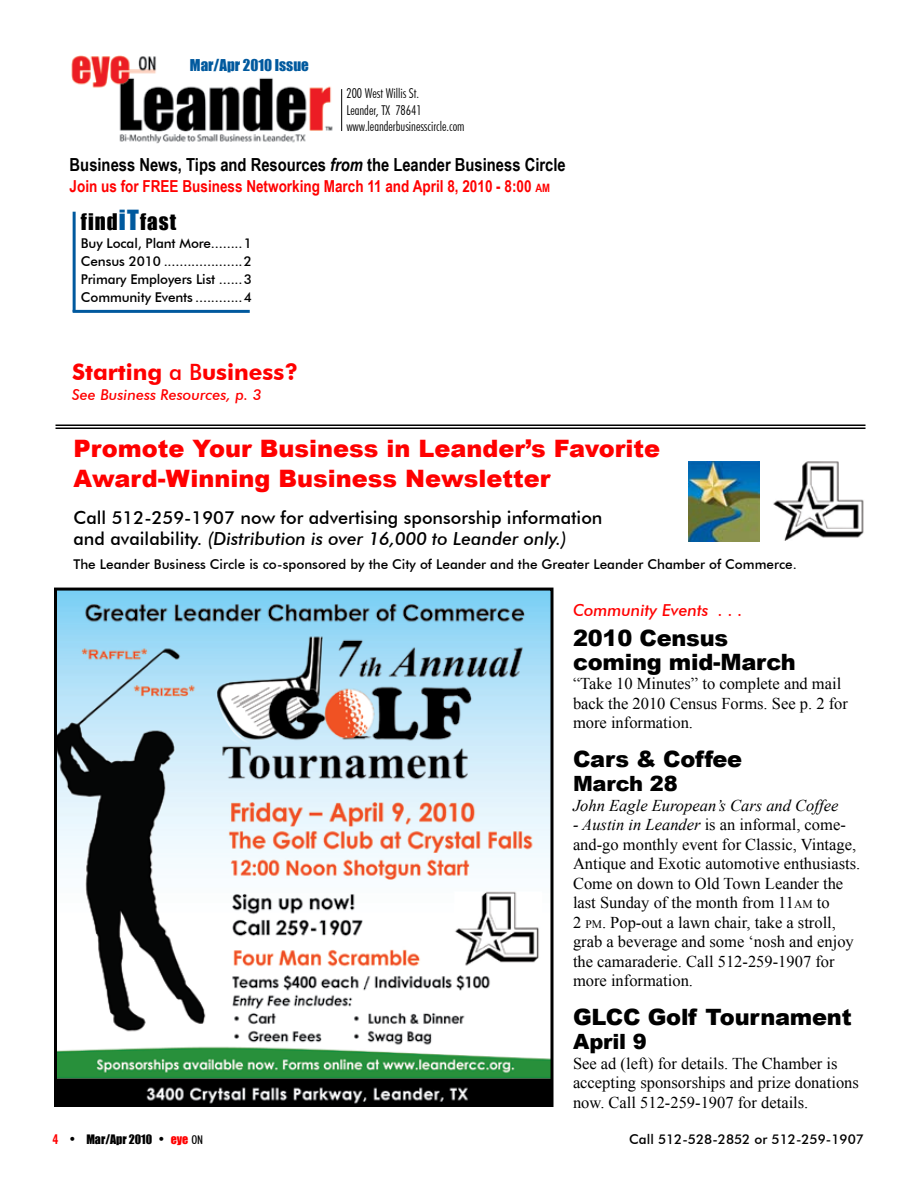
<style>
.page{position:relative;width:918px;height:1188px;background:#fff}
.page>*{position:absolute;margin:0;border:0;box-sizing:border-box;transform-origin:0 0}
.t1{font:900 24px/30px "Arial";color:#f00}
.t2{font:900 22.5px/24px "Arial";letter-spacing:-.01em;color:#000}
.t3{font:700 22.5px "Futura BT";color:#f00}
.t4{font:900 21px "Arial";letter-spacing:-.01em;color:#000}
.t5{font:21px "Impact";letter-spacing:.05em;color:#000}
.t6{font:500 18px/21px "Futura BT";color:#000}
.t7{font:700 18px "Arial Narrow";color:#000}
.t8{font:16.5px/19.5px "Times New Roman";color:#000}
.t9{font:700 16.5px "Arial Narrow";color:#f00}
.t10{font:italic 16.5px "Times New Roman";color:#000}
.t11{font:italic 500 16.5px "Futura BT";color:#f00}
.t12{font:italic 500 15px "Futura BT";color:#f00}
.t13{font:15px "Impact";color:#00599e}
.t14{font:500 13.5px/18px "Futura BT";color:#000;text-align:justify}
.t15{font:300 condensed 13.5px/16.5px "Futura BT";color:#000}
.t16{font:12px "Impact";color:#000}
.s1{font-style:italic}
.s2{font-size:11.55px}
.s3{font-size:25.5px;color:#00599e}
.s4{font-weight:500}
.s5{font-family:"Futura BT";font-weight:700;font-stretch:condensed;font-size:13.5px;color:#f00}
.s6{font-family:"Futura BT";font-weight:700;font-stretch:condensed;font-size:13.5px}
.s7{font-family:"Futura BT";font-weight:300;font-stretch:condensed;font-size:13.5px}
.s8{color:#f00}
.s9{font-family:"Futura BT";font-weight:500;font-stretch:condensed}
</style>
<div class="page">
<img style="left:71px;top:55px;width:262px;height:89px">
<hr style="left:341px;top:89px;width:1px;height:42px;background:#000">
<hr style="left:56px;top:425px;width:810px;height:1px;background:#000">
<hr style="left:56px;top:428px;width:810px;height:1px;background:#000">
<img style="left:773px;top:461px;width:91px;height:80px">
<img style="left:688px;top:462px;width:72px;height:79px">
<img style="left:58px;top:592px;width:492px;height:511px">
<div style="left:54px;top:588px;width:500px;height:519px;border:3px solid #000"></div>
<hr style="left:73px;top:212px;width:3px;height:100px;background:#00599e">
<hr style="left:73px;top:310px;width:177px;height:3px;background:#00599e">
<p class="t13" style="left:190px;top:53px;width:120px">Mar/Apr 2010 Issue</p>
<p class="t15" style="left:346px;top:85px;width:120px">200 West Willis St.<br>Leander, TX 78641 www.leanderbusinesscircle.com</p>
<p class="t7" style="left:70px;top:151px;width:498px">Business News, Tips and Resources <span class="s1">from</span> the Leander Business Circle</p>
<p class="t9" style="left:70px;top:173px;width:482px">Join us for FREE Business Networking March 11 and April 8, 2010 - 8:00 <span class="s2">am</span></p>
<p class="t5" style="left:81px;top:206px;width:97px">find<span class="s3">iT</span>fast</p>
<p class="t14" style="left:81px;top:234px;width:173px">Buy Local, Plant More........1<br>Census 2010 ....................2<br>Primary Employers List ......3<br>Community Events ............4</p>
<h2 class="t3" style="left:72px;top:358px;width:228px">Starting <span class="s4">a B</span>usiness?</h2>
<p class="t12" style="left:72px;top:385px;width:191px">See Business Resources, p. 3</p>
<h1 class="t1" style="left:73px;top:432px;width:588px">Promote Your Business in Leander’s Favorite<br>Award-Winning Business Newsletter</h1>
<p class="t6" style="left:73px;top:507px;width:531px">Call 512-259-1907 now for advertising sponsorship information and availability. <span class="s1">(Distribution is over 16,000 to Leander only.)</span></p>
<p class="t14" style="left:73px;top:555px;width:725px">The Leander Business Circle is co-sponsored by the City of Leander and the Greater Leander Chamber of Commerce.</p>
<p class="t11" style="left:573px;top:600px;width:171px">Community Events . . .</p>
<h2 class="t2" style="left:573px;top:625px;width:224px">2010 Census coming mid-March</h2>
<p class="t8" style="left:573px;top:674px;width:276px">“Take 10 Minutes” to complete and mail back the 2010 Census Forms. See p. 2 for more information.</p>
<h2 class="t2" style="left:573px;top:746px;width:171px">Cars &amp; Coffee</h2>
<p class="t4" style="left:573px;top:768px;width:106px">March 28</p>
<p class="t10" style="left:573px;top:794px;width:267px">John Eagle European’s Cars and Coffee</p>
<p class="t8" style="left:573px;top:815px;width:289px"><span class="s1">- Austin in Leander</span> is an informal, come&shy;and-go monthly event for Classic, Vintage, Antique and Exotic automotive enthusiasts.<br>Come on down to Old Town Leander the last Sunday of the month from 11<span class="s2">am</span> to<br>2 <span class="s2">pm</span>. Pop-out a lawn chair, take a stroll, grab a beverage and some ‘nosh and enjoy the camaraderie. Call 512-259-1907 for more information.</p>
<h2 class="t2" style="left:573px;top:1004px;width:280px">GLCC Golf Tournament</h2>
<p class="t4" style="left:573px;top:1026px;width:75px">April 9</p>
<p class="t8" style="left:573px;top:1053px;width:287px">See ad (left) for details. The Chamber is accepting sponsorships and prize donations now. Call 512-259-1907 for details.</p>
<p class="t16" style="left:52px;top:1130px;width:152px"><span class="s5">4</span> <span class="s6">•</span> Mar/Apr 2010 <span class="s7">•</span> <span class="s8">eye</span> <span class="s9">ON</span></p>
<p class="t14" style="left:629px;top:1130px;width:236px">Call 512-528-2852 or 512-259-1907</p>
</div>
